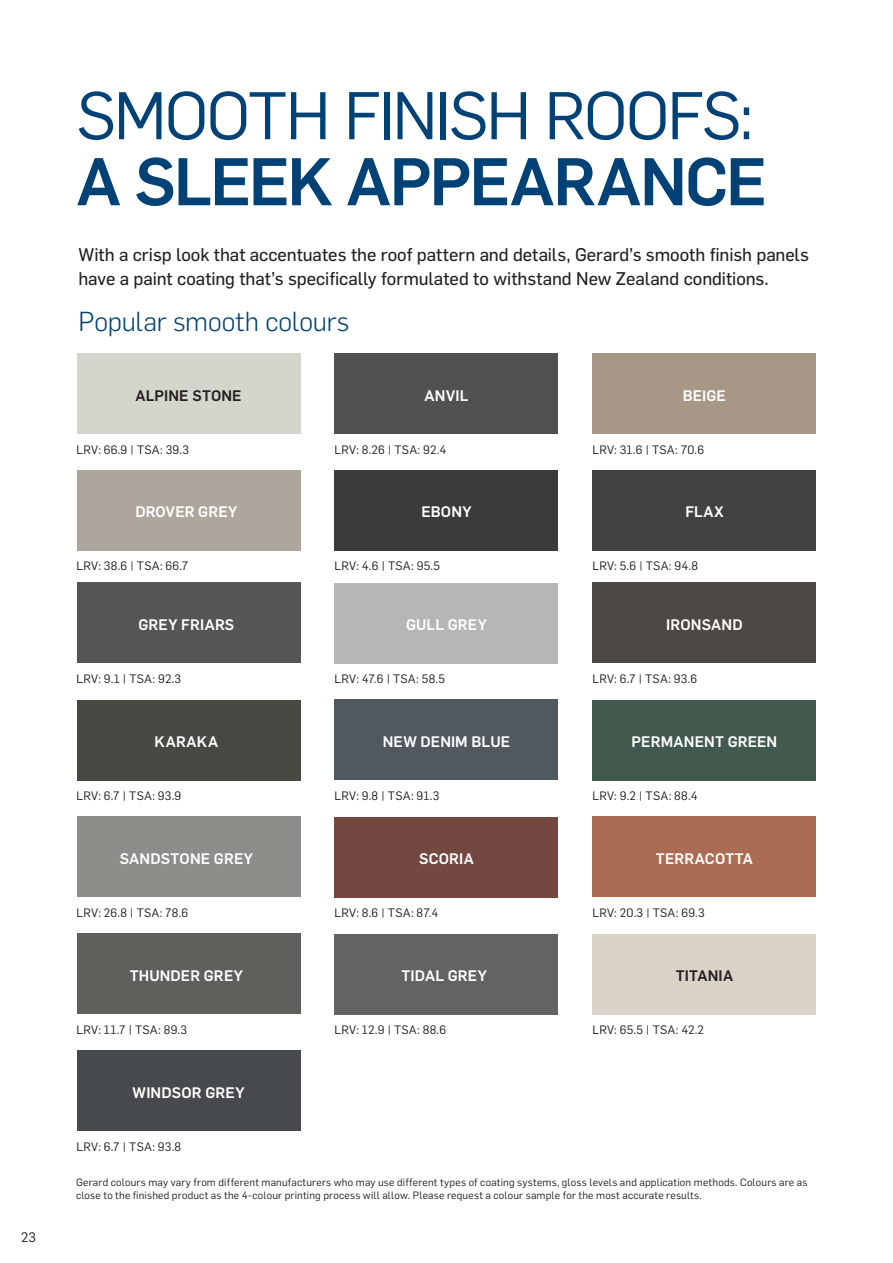
<style>
.page{position:relative;width:893px;height:1263px;background:#fff}
.page>*{position:absolute;margin:0;border:0;box-sizing:border-box;transform-origin:0 0}
.t1{font:66px "Flama";letter-spacing:-.03em;color:#004275}
.t2{font:500 66px "Flama";letter-spacing:-.025em;color:#004275}
.t3{font:300 27px "Flama";letter-spacing:-.01em;color:#004275}
.t4{font:18px/24px "Flama Basic";color:#231f20}
.t5{font:500 15px "Flama";letter-spacing:.01em;color:#fff}
.t6{font:500 15px "Flama";letter-spacing:.01em;color:#231f20}
.t7{font:13.5px "Flama";color:#231f20}
.t8{font:12px "Flama";letter-spacing:.02em;color:#231f20}
.t9{font:10.5px/13.5px "Flama";letter-spacing:.02em;color:#231f20}
</style>
<div class="page">
<div style="left:592px;top:353px;width:224px;height:81px;background:#a79786"></div>
<div style="left:334px;top:353px;width:224px;height:81px;background:#515151"></div>
<div style="left:77px;top:470px;width:223px;height:81px;background:#ada69d"></div>
<div style="left:592px;top:470px;width:224px;height:81px;background:#424241"></div>
<div style="left:334px;top:470px;width:224px;height:81px;background:#3a3b3b"></div>
<div style="left:77px;top:583px;width:223px;height:80px;background:#535557"></div>
<div style="left:592px;top:583px;width:224px;height:80px;background:#4c4844"></div>
<div style="left:334px;top:583px;width:224px;height:80px;background:#b4b7b4"></div>
<div style="left:77px;top:700px;width:223px;height:80px;background:#484842"></div>
<div style="left:592px;top:700px;width:224px;height:80px;background:#425a4e"></div>
<div style="left:334px;top:700px;width:224px;height:80px;background:#51595f"></div>
<div style="left:77px;top:817px;width:223px;height:80px;background:#8d8d8a"></div>
<div style="left:334px;top:934px;width:224px;height:80px;background:#646362"></div>
<div style="left:334px;top:817px;width:224px;height:80px;background:#724840"></div>
<div style="left:77px;top:353px;width:223px;height:80px;background:#d4d6ce"></div>
<div style="left:77px;top:934px;width:223px;height:80px;background:#605f5b"></div>
<div style="left:592px;top:817px;width:224px;height:80px;background:#aa6d53"></div>
<div style="left:592px;top:934px;width:224px;height:80px;background:#d9d3c8"></div>
<div style="left:77px;top:1051px;width:223px;height:80px;background:#474a4c"></div>
<p class="t7" style="left:21px;top:1227px;width:16px">23</p>
<h1 class="t1" style="left:77px;top:70px;width:679px">SMOOTH FINISH ROOFS:</h1>
<h1 class="t2" style="left:77px;top:134px;width:692px">A SLEEK APPEARANCE</h1>
<h3 class="t4" style="left:78px;top:241px;width:732px">With a crisp look that accentuates the roof pattern and details, Gerard’s smooth finish panels have a paint coating that’s specifically formulated to withstand New Zealand conditions.</h3>
<h2 class="t3" style="left:78px;top:303px;width:272px">Popular smooth colours</h2>
<p class="t6" style="left:135px;top:384px;width:108px">ALPINE STONE</p>
<p class="t5" style="left:425px;top:384px;width:45px">ANVIL</p>
<p class="t5" style="left:683px;top:384px;width:45px">BEIGE</p>
<p class="t8" style="left:77px;top:441px;width:114px">LRV: 66.9 | TSA: 39.3</p>
<p class="t8" style="left:334px;top:441px;width:113px">LRV: 8.26 | TSA: 92.4</p>
<p class="t8" style="left:592px;top:441px;width:113px">LRV: 31.6 | TSA: 70.6</p>
<p class="t5" style="left:135px;top:501px;width:103px">DROVER GREY</p>
<p class="t5" style="left:421px;top:501px;width:52px">EBONY</p>
<p class="t5" style="left:685px;top:501px;width:40px">FLAX</p>
<p class="t8" style="left:77px;top:558px;width:113px">LRV: 38.6 | TSA: 66.7</p>
<p class="t8" style="left:334px;top:558px;width:107px">LRV: 4.6 | TSA: 95.5</p>
<p class="t8" style="left:592px;top:558px;width:107px">LRV: 5.6 | TSA: 94.8</p>
<p class="t5" style="left:138px;top:614px;width:97px">GREY FRIARS</p>
<p class="t5" style="left:406px;top:614px;width:82px">GULL GREY</p>
<p class="t5" style="left:666px;top:614px;width:78px">IRONSAND</p>
<p class="t8" style="left:77px;top:671px;width:106px">LRV: 9.1 | TSA: 92.3</p>
<p class="t8" style="left:334px;top:671px;width:112px">LRV: 47.6 | TSA: 58.5</p>
<p class="t8" style="left:592px;top:671px;width:106px">LRV: 6.7 | TSA: 93.6</p>
<p class="t5" style="left:155px;top:731px;width:65px">KARAKA</p>
<p class="t5" style="left:383px;top:731px;width:129px">NEW DENIM BLUE</p>
<p class="t5" style="left:632px;top:731px;width:147px">PERMANENT GREEN</p>
<p class="t8" style="left:77px;top:788px;width:106px">LRV: 6.7 | TSA: 93.9</p>
<p class="t8" style="left:334px;top:788px;width:106px">LRV: 9.8 | TSA: 91.3</p>
<p class="t8" style="left:592px;top:788px;width:107px">LRV: 9.2 | TSA: 88.4</p>
<p class="t5" style="left:120px;top:848px;width:135px">SANDSTONE GREY</p>
<p class="t5" style="left:419px;top:848px;width:56px">SCORIA</p>
<p class="t5" style="left:656px;top:848px;width:99px">TERRACOTTA</p>
<p class="t8" style="left:77px;top:905px;width:113px">LRV: 26.8 | TSA: 78.6</p>
<p class="t8" style="left:334px;top:905px;width:105px">LRV: 8.6 | TSA: 87.4</p>
<p class="t8" style="left:592px;top:905px;width:114px">LRV: 20.3 | TSA: 69.3</p>
<p class="t5" style="left:130px;top:965px;width:115px">THUNDER GREY</p>
<p class="t5" style="left:401px;top:965px;width:87px">TIDAL GREY</p>
<p class="t6" style="left:676px;top:965px;width:59px">TITANIA</p>
<p class="t8" style="left:77px;top:1022px;width:112px">LRV: 11.7 | TSA: 89.3</p>
<p class="t5" style="left:133px;top:1082px;width:113px">WINDSOR GREY</p>
<p class="t8" style="left:77px;top:1138px;width:106px">LRV: 6.7 | TSA: 93.8</p>
<p class="t8" style="left:334px;top:1022px;width:113px">LRV: 12.9 | TSA: 88.6</p>
<p class="t8" style="left:592px;top:1022px;width:113px">LRV: 65.5 | TSA: 42.2</p>
<p class="t9" style="left:76px;top:1175px;width:733px">Gerard colours may vary from different manufacturers who may use different types of coating systems, gloss levels and application methods. Colours are as close to the finished product as the 4-colour printing process will allow. Please request a colour sample for the most accurate results.</p>
</div>
